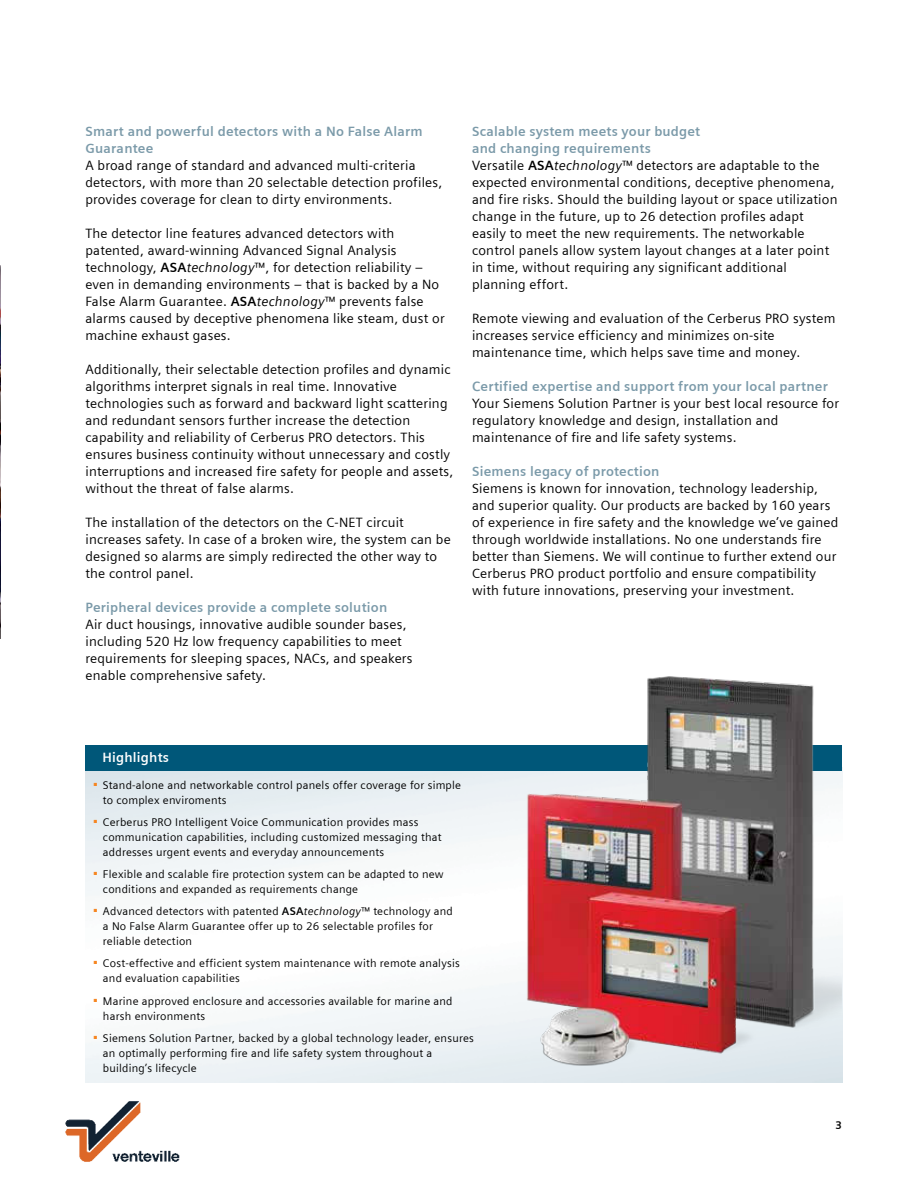
<style>
.page{position:relative;width:918px;height:1188px;background:#fff}
.page>*{position:absolute;margin:0;border:0;box-sizing:border-box;transform-origin:0 0}
.t1{font:13.5px/17px "Siemens Sans";letter-spacing:.015em;color:#000}
.t2{font:700 13.5px/17px "Siemens Sans";letter-spacing:.015em;color:#7b9aa9}
.t3{font:700 13.5px "Siemens Sans";letter-spacing:.015em;color:#fff}
.t4{font:11.25px/14.9px "Siemens Sans";letter-spacing:.02em;color:#000}
.t5{font:700 11.25px "Siemens Sans";color:#000}
.s1{font-weight:700}
.s2{font-style:italic}
.s3{font-weight:700;color:#7b9aa9}
</style>
<div class="page">
<img style="left:0;top:266px;width:1px;height:373px">
<div style="left:85px;top:745px;width:757px;height:26px;background:#005779"></div>
<img style="left:511px;top:676px;width:330px;height:407px">
<img style="left:65px;top:1101px;width:114px;height:61px">
<p class="t2" style="left:85px;top:124px;width:339px">Smart and powerful detectors with a No False Alarm<br>Guarantee</p>
<p class="t1" style="left:85px;top:158px;width:358px">A broad range of standard and advanced multi-criteria detectors, with more than 20 selectable detection profiles, provides coverage for clean to dirty environments.</p>
<p class="t1" style="left:85px;top:226px;width:361px">The detector line features advanced detectors with patented, award-winning Advanced Signal Analysis technology, <span class="s1">ASA</span><span class="s2">technology</span>™, for detection reliability – even in demanding environments – that is backed by a No False Alarm Guarantee. <span class="s1">ASA</span><span class="s2">technology</span>™ prevents false alarms caused by deceptive phenomena like steam, dust or machine exhaust gases.</p>
<p class="t1" style="left:85px;top:362px;width:369px">Additionally, their selectable detection profiles and dynamic algorithms interpret signals in real time. Innovative technologies such as forward and backward light scattering and redundant sensors further increase the detection capability and reliability of Cerberus PRO detectors. This ensures business continuity without unnecessary and costly interruptions and increased fire safety for people and assets, without the threat of false alarms.</p>
<p class="t1" style="left:85px;top:515px;width:367px">The installation of the detectors on the C-NET circuit increases safety. In case of a broken wire, the system can be designed so alarms are simply redirected the other way to the control panel.</p>
<p class="t2" style="left:85px;top:600px;width:303px">Peripheral devices provide a complete solution</p>
<p class="t1" style="left:85px;top:617px;width:329px">Air duct housings, innovative audible sounder bases, including 520 Hz low frequency capabilities to meet requirements for sleeping spaces, NACs, and speakers enable comprehensive safety.</p>
<p class="t1" style="left:472px;top:124px;width:367px"><span class="s3">Scalable system meets your budget<br>and changing requirements<br></span>Versatile <span class="s1">ASA</span><span class="s2">technology</span>™ detectors are adaptable to the expected environmental conditions, deceptive phenomena, and fire risks. Should the building layout or space utilization change in the future, up to 26 detection profiles adapt easily to meet the new requirements. The networkable control panels allow system layout changes at a later point in time, without requiring any significant additional planning effort.</p>
<p class="t1" style="left:472px;top:311px;width:365px">Remote viewing and evaluation of the Cerberus PRO system increases service efficiency and minimizes on-site maintenance time, which helps save time and money.</p>
<p class="t2" style="left:472px;top:379px;width:357px">Certified expertise and support from your local partner</p>
<p class="t1" style="left:472px;top:396px;width:369px">Your Siemens Solution Partner is your best local resource for regulatory knowledge and design, installation and maintenance of fire and life safety systems.</p>
<p class="t2" style="left:472px;top:464px;width:189px">Siemens legacy of protection</p>
<p class="t1" style="left:472px;top:481px;width:368px">Siemens is known for innovation, technology leadership, and superior quality. Our products are backed by 160 years of experience in fire safety and the knowledge we’ve gained through worldwide installations. No one understands fire better than Siemens. We will continue to further extend our Cerberus PRO product portfolio and ensure compatibility with future innovations, preserving your investment.</p>
<p class="t3" style="left:102px;top:752px;width:68px">Highlights</p>
<p class="t4" style="left:103px;top:778px;width:360px;text-indent:-9px"><sup>■</sup> Stand-alone and networkable control panels offer coverage for simple to complex enviroments</p>
<p class="t4" style="left:103px;top:816px;width:340px;text-indent:-9px"><sup>■</sup> Cerberus PRO Intelligent Voice Communication provides mass communication capabilities, including customized messaging that addresses urgent events and everyday announcements</p>
<p class="t4" style="left:103px;top:868px;width:342px;text-indent:-9px"><sup>■</sup> Flexible and scalable fire protection system can be adapted to new conditions and expanded as requirements change</p>
<p class="t4" style="left:103px;top:905px;width:351px;text-indent:-9px"><sup>■</sup> Advanced detectors with patented <span class="s1">ASA</span><span class="s2">technology</span>™ technology and a No False Alarm Guarantee offer up to 26 selectable profiles for reliable detection</p>
<p class="t4" style="left:103px;top:957px;width:358px;text-indent:-9px"><sup>■</sup> Cost-effective and efficient system maintenance with remote analysis and evaluation capabilities</p>
<p class="t4" style="left:103px;top:994px;width:351px;text-indent:-9px"><sup>■</sup> Marine approved enclosure and accessories available for marine and harsh environments</p>
<p class="t4" style="left:103px;top:1031px;width:372px;text-indent:-9px"><sup>■</sup> Siemens Solution Partner, backed by a global technology leader, ensures an optimally performing fire and life safety system throughout a building’s lifecycle</p>
<p class="t5" style="left:835px;top:1120px;width:8px">3</p>
</div>
